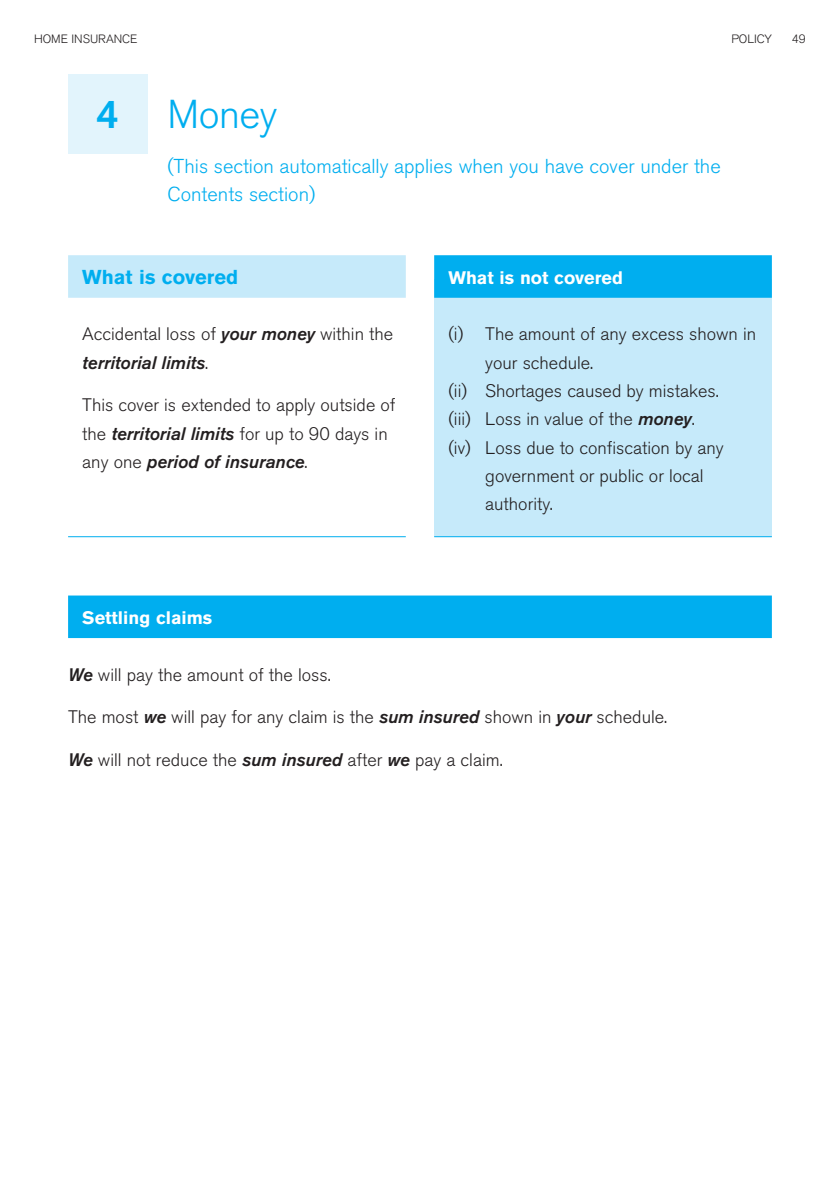
<style>
.page{position:relative;width:840px;height:1191px;background:#fff}
.page>*{position:absolute;margin:0;border:0;box-sizing:border-box;transform-origin:0 0}
.t1{font:300 40px "Akzidenz Grotesk BQ";letter-spacing:-.01em;color:#00aeef}
.t2{font:500 40px "Akzidenz Grotesk BQ";color:#00aeef}
.t3{font:300 20px/28.4px "Akzidenz Grotesk BQ";color:#00aeef}
.t4{font:700 20px "Akzidenz Grotesk BQ";color:#00aeef}
.t5{font:300 18px/28.4px "Akzidenz Grotesk BQ";color:#231f20}
.t6{font:700 18px "Akzidenz Grotesk BQ";color:#fff}
.t7{font:300 12px "Akzidenz Grotesk BQ";color:#231f20}
.s1{font-weight:500;font-style:italic}
</style>
<div class="page">
<div style="left:68px;top:75px;width:79px;height:79px;background:#e2f4fc"></div>
<div style="left:434px;top:279px;width:337px;height:258px;background:#c6eafa"></div>
<div style="left:68px;top:255px;width:337px;height:43px;background:#c6eafa"></div>
<hr style="left:68px;top:536px;width:337px;height:1px;background:#00aeef">
<div style="left:434px;top:255px;width:337px;height:43px;background:#00aeef"></div>
<hr style="left:434px;top:536px;width:337px;height:1px;background:#00aeef">
<div style="left:68px;top:595px;width:703px;height:43px;background:#00aeef"></div>
<p class="t7" style="left:34px;top:34px;width:105px">HOME INSURANCE</p>
<p class="t7" style="left:731px;top:34px;width:42px">POLICY</p>
<p class="t7" style="left:791px;top:34px;width:15px">49</p>
<h1 class="t2" style="left:96px;top:92px;width:24px">4</h1>
<h1 class="t1" style="left:167px;top:99px;width:111px">Money</h1>
<p class="t3" style="left:167px;top:154px;width:554px">(This section automatically applies when you have cover under the<br>Contents section)</p>
<p class="t4" style="left:82px;top:269px;width:157px">What is covered</p>
<p class="t5" style="left:82px;top:322px;width:312px">Accidental loss of <span class="s1">your money</span> within the <span class="s1">territorial limits</span>.</p>
<p class="t5" style="left:82px;top:393px;width:314px">This cover is extended to apply outside of the <span class="s1">territorial limits</span> for up to 90 days in any one <span class="s1">period of insurance</span>.</p>
<p class="t6" style="left:82px;top:611px;width:131px">Settling claims</p>
<p class="t6" style="left:448px;top:271px;width:176px">What is not covered</p>
<p class="t5" style="left:448px;top:322px;width:309px">(i) The amount of any excess shown in</p>
<p class="t5" style="left:485px;top:350px;width:109px">your schedule.</p>
<p class="t5" style="left:448px;top:378px;width:272px">(ii) Shortages caused by mistakes.</p>
<p class="t5" style="left:448px;top:407px;width:248px">(iii) Loss in value of the <span class="s1">money</span>.</p>
<p class="t5" style="left:448px;top:435px;width:277px">(iv) Loss due to confiscation by any</p>
<p class="t5" style="left:485px;top:464px;width:220px">government or public or local</p>
<p class="t5" style="left:485px;top:492px;width:69px">authority.</p>
<p class="t5" style="left:68px;top:662px;width:264px"><span class="s1">We</span> will pay the amount of the loss.</p>
<p class="t5" style="left:68px;top:704px;width:600px">The most <span class="s1">we</span> will pay for any claim is the <span class="s1">sum insured</span> shown in <span class="s1">your</span> schedule.</p>
<p class="t5" style="left:68px;top:747px;width:436px"><span class="s1">We</span> will not reduce the <span class="s1">sum insured</span> after <span class="s1">we</span> pay a claim.</p>
</div>
